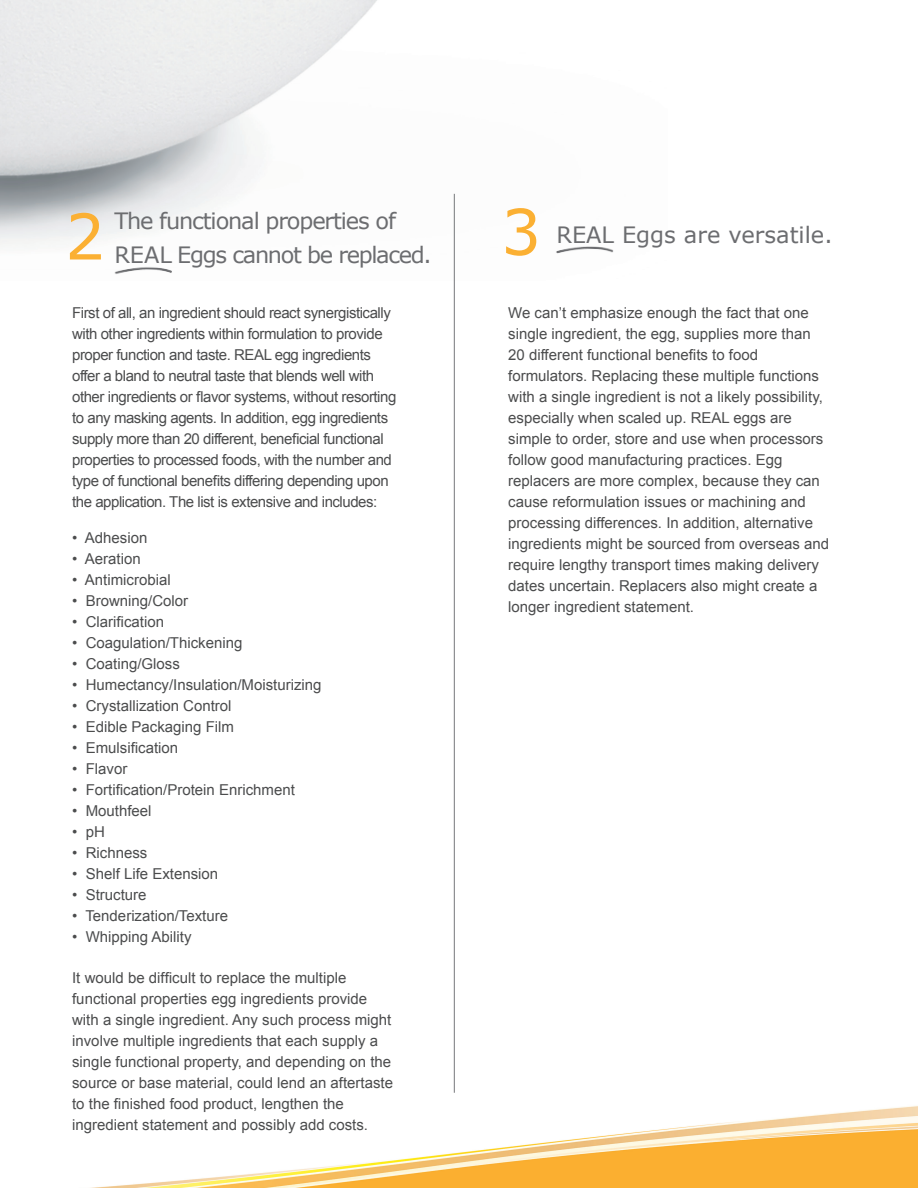
<style>
.page{position:relative;width:918px;height:1188px;background:#fff}
.page>*{position:absolute;margin:0;border:0;box-sizing:border-box;transform-origin:0 0}
.t1{font:63px "Verdana";color:#fbb033}
.t2{font:22.5px/34.5px "Verdana";letter-spacing:-.05em;color:#6c6d70}
.t3{font:22.5px "Verdana";color:#6c6d70}
.t4{font:15px/21px "Arial";color:#4b4c4d}
.t5{font:15px/21px "Arial";letter-spacing:-.03em;color:#4b4c4d}
</style>
<div class="page">
<img style="left:90px;top:1072px;width:828px;height:116px">
<img style="left:555px;top:246px;width:59px;height:8px">
<img style="left:82px;top:247px;width:90px;height:28px">
<hr style="left:454px;top:194px;width:1px;height:899px;background:#76787b">
<h1 class="t1" style="left:65px;top:196px;width:42px">2</h1>
<h1 class="t1" style="left:501px;top:192px;width:42px">3</h1>
<h2 class="t2" style="left:114px;top:203px;width:319px">The functional properties of<br>REAL Eggs cannot be replaced.</h2>
<h2 class="t3" style="left:556px;top:221px;width:278px">REAL Eggs are versatile.</h2>
<p class="t5" style="left:72px;top:302px;width:326px">First of all, an ingredient should react synergistically with other ingredients within formulation to provide proper function and taste. REAL egg ingredients offer a bland to neutral taste that blends well with other ingredients or flavor systems, without resorting to any masking agents. In addition, egg ingredients supply more than 20 different, beneficial functional properties to processed foods, with the number and type of functional benefits differing depending upon the application. The list is extensive and includes:</p>
<p class="t4" style="left:508px;top:302px;width:322px">We can’t emphasize enough the fact that one single ingredient, the egg, supplies more than 20 different functional benefits to food formulators. Replacing these multiple functions with a single ingredient is not a likely possibility, especially when scaled up. REAL eggs are simple to order, store and use when processors follow good manufacturing practices. Egg replacers are more complex, because they can cause reformulation issues or machining and processing differences. In addition, alternative ingredients might be sourced from overseas and require lengthy transport times making delivery dates uncertain. Replacers also might create a longer ingredient statement.</p>
<p class="t4" style="left:72px;top:528px;width:77px">• Adhesion</p>
<p class="t4" style="left:72px;top:549px;width:70px">• Aeration</p>
<p class="t4" style="left:72px;top:570px;width:100px">• Antimicrobial</p>
<p class="t4" style="left:72px;top:591px;width:118px">• Browning/Color</p>
<p class="t4" style="left:72px;top:612px;width:93px">• Clarification</p>
<p class="t4" style="left:72px;top:633px;width:172px">• Coagulation/Thickening</p>
<p class="t4" style="left:72px;top:654px;width:109px">• Coating/Gloss</p>
<p class="t4" style="left:72px;top:675px;width:251px">• Humectancy/Insulation/Moisturizing</p>
<p class="t4" style="left:72px;top:696px;width:161px">• Crystallization Control</p>
<p class="t4" style="left:72px;top:717px;width:163px">• Edible Packaging Film</p>
<p class="t4" style="left:72px;top:738px;width:108px">• Emulsification</p>
<p class="t4" style="left:72px;top:759px;width:57px">• Flavor</p>
<p class="t4" style="left:72px;top:780px;width:224px">• Fortification/Protein Enrichment</p>
<p class="t4" style="left:72px;top:801px;width:81px">• Mouthfeel</p>
<p class="t4" style="left:72px;top:822px;width:34px">• pH</p>
<p class="t4" style="left:72px;top:843px;width:77px">• Richness</p>
<p class="t4" style="left:72px;top:864px;width:148px">• Shelf Life Extension</p>
<p class="t4" style="left:72px;top:885px;width:76px">• Structure</p>
<p class="t4" style="left:72px;top:906px;width:157px">• Tenderization/Texture</p>
<p class="t4" style="left:72px;top:927px;width:121px">• Whipping Ability</p>
<p class="t4" style="left:72px;top:967px;width:322px">It would be difficult to replace the multiple functional properties egg ingredients provide with a single ingredient. Any such process might involve multiple ingredients that each supply a single functional property, and depending on the source or base material, could lend an aftertaste to the finished food product, lengthen the ingredient statement and possibly add costs.</p>
</div>
